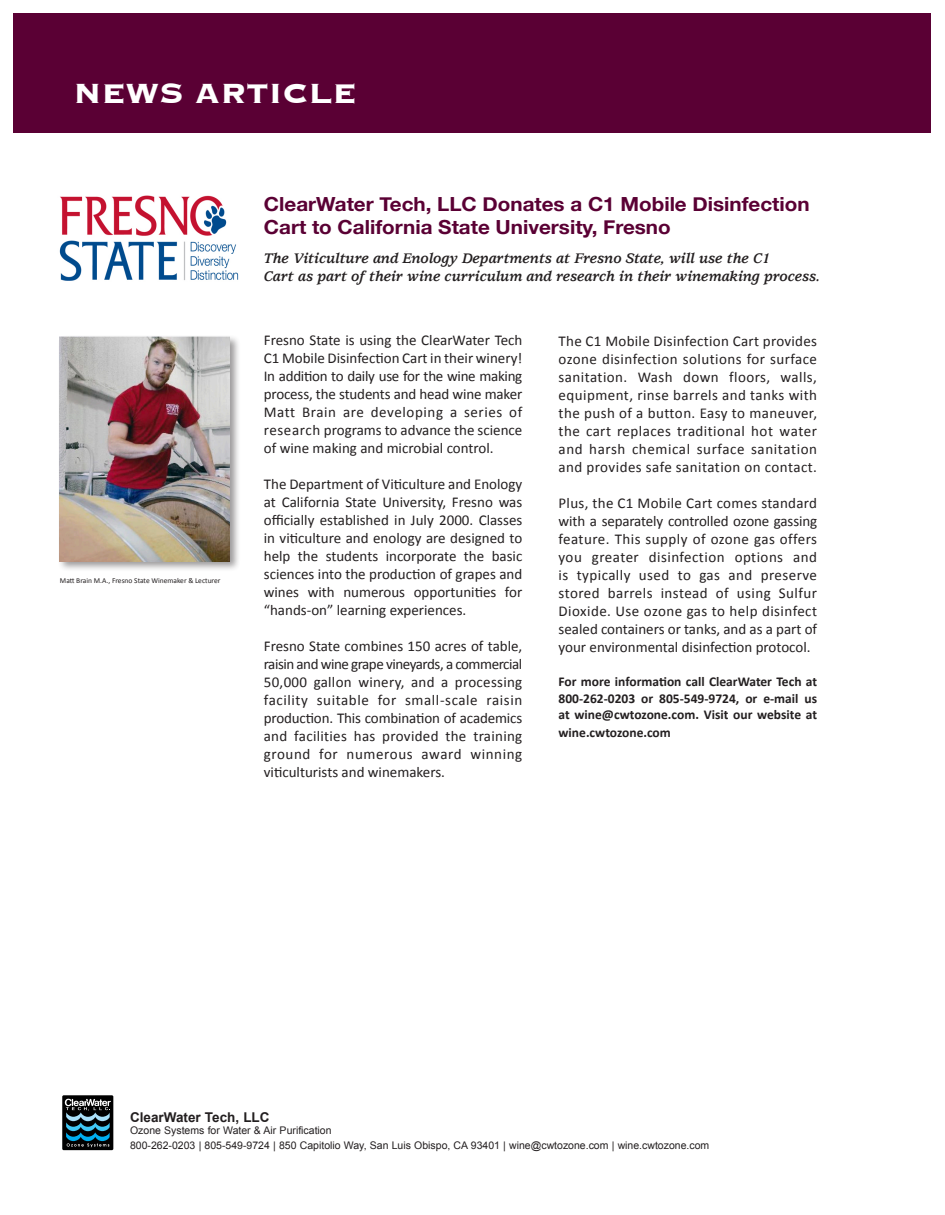
<style>
.page{position:relative;width:945px;height:1215px;background:#fff}
.page>*{position:absolute;margin:0;border:0;box-sizing:border-box;transform-origin:0 0}
.t1{font:700 36px "Copperplate";color:#fff}
.t2{font:700 19.5px "Helvetica Neue";color:#5a0034;scale:1.06 1}
.t3{font:italic 700 15.3px "Usherwood LT";color:#231f20}
.t4{font:15px/18px "Calibri";color:#231f20;text-align:justify}
.t5{font:700 13.5px/16.5px "Calibri";color:#231f20;text-align:justify}
.t6{font:700 13.5px "Arial";color:#231f20}
.t7{font:10.5px "Arial";color:#231f20}
.t8{font:7.5px "Calibri";color:#231f20}
</style>
<div class="page">
<div style="left:14px;top:14px;width:918px;height:119px;background:#5a0034"></div>
<div style="left:62px;top:1095px;width:51px;height:55px;background:#000"></div>
<svg style="left:65px;top:1099px;width:46px;height:48px"></svg>
<div style="left:57px;top:334px;width:184px;height:238px;background:#231f20;opacity:.45"></div>
<img style="left:59px;top:336px;width:171px;height:225px">
<img style="left:59px;top:195px;width:180px;height:86px">
<p class="t1" style="left:73px;top:69px;width:284px">NEWS ARTICLE</p>
<p class="t8" style="left:60px;top:576px;width:162px">Matt Brain M.A., Fresno State Winemaker &amp; Lecturer</p>
<p class="t2" style="left:264px;top:188px;width:516px">ClearWater Tech, LLC Donates a C1 Mobile Disinfection</p>
<p class="t2" style="left:264px;top:212px;width:385px">Cart to California State University, Fresno</p>
<p class="t3" style="left:264px;top:250px;width:508px">The Viticulture and Enology Departments at Fresno State, will use the C1</p>
<p class="t3" style="left:264px;top:268px;width:558px">Cart as part of their wine curriculum and research in their winemaking process.</p>
<p class="t4" style="left:264px;top:331px;width:260px">Fresno State is using the ClearWater Tech C1 Mobile Disinfection Cart in their winery!<br>In addition to daily use for the wine making process, the students and head wine maker Matt Brain are developing a series of research programs to advance the science of wine making and microbial control.</p>
<p class="t4" style="left:264px;top:475px;width:260px">The Department of Viticulture and Enology at California State University, Fresno was officially established in July 2000. Classes in viticulture and enology are designed to help the students incorporate the basic sciences into the production of grapes and wines with numerous opportunities for “hands-on” learning experiences.</p>
<p class="t4" style="left:264px;top:637px;width:260px">Fresno State combines 150 acres of table, raisin and wine grape vineyards, a commercial 50,000 gallon winery, and a processing facility suitable for small-scale raisin production. This combination of academics and facilities has provided the training ground for numerous award winning viticulturists and winemakers.</p>
<p class="t4" style="left:559px;top:332px;width:260px">The C1 Mobile Disinfection Cart provides ozone disinfection solutions for surface sanitation. Wash down floors, walls, equipment, rinse barrels and tanks with the push of a button. Easy to maneuver, the cart replaces traditional hot water and harsh chemical surface sanitation and provides safe sanitation on contact.</p>
<p class="t4" style="left:559px;top:494px;width:260px">Plus, the C1 Mobile Cart comes standard with a separately controlled ozone gassing feature. This supply of ozone gas offers you greater disinfection options and is typically used to gas and preserve stored barrels instead of using Sulfur Dioxide. Use ozone gas to help disinfect sealed containers or tanks, and as a part of your environmental disinfection protocol.</p>
<p class="t5" style="left:559px;top:674px;width:260px">For more information call ClearWater Tech at 800-262-0203 or 805-549-9724, or e-mail us at wine@cwtozone.com. Visit our website at</p>
<p class="t5" style="left:559px;top:725px;width:114px">wine.cwtozone.com</p>
<p class="t6" style="left:130px;top:1109px;width:141px">ClearWater Tech, LLC</p>
<p class="t7" style="left:130px;top:1124px;width:203px">Ozone Systems for Water &amp; Air Purification</p>
<p class="t7" style="left:130px;top:1139px;width:581px">800-262-0203 | 805-549-9724 | 850 Capitolio Way, San Luis Obispo, CA 93401 | wine@cwtozone.com | wine.cwtozone.com</p>
</div>
